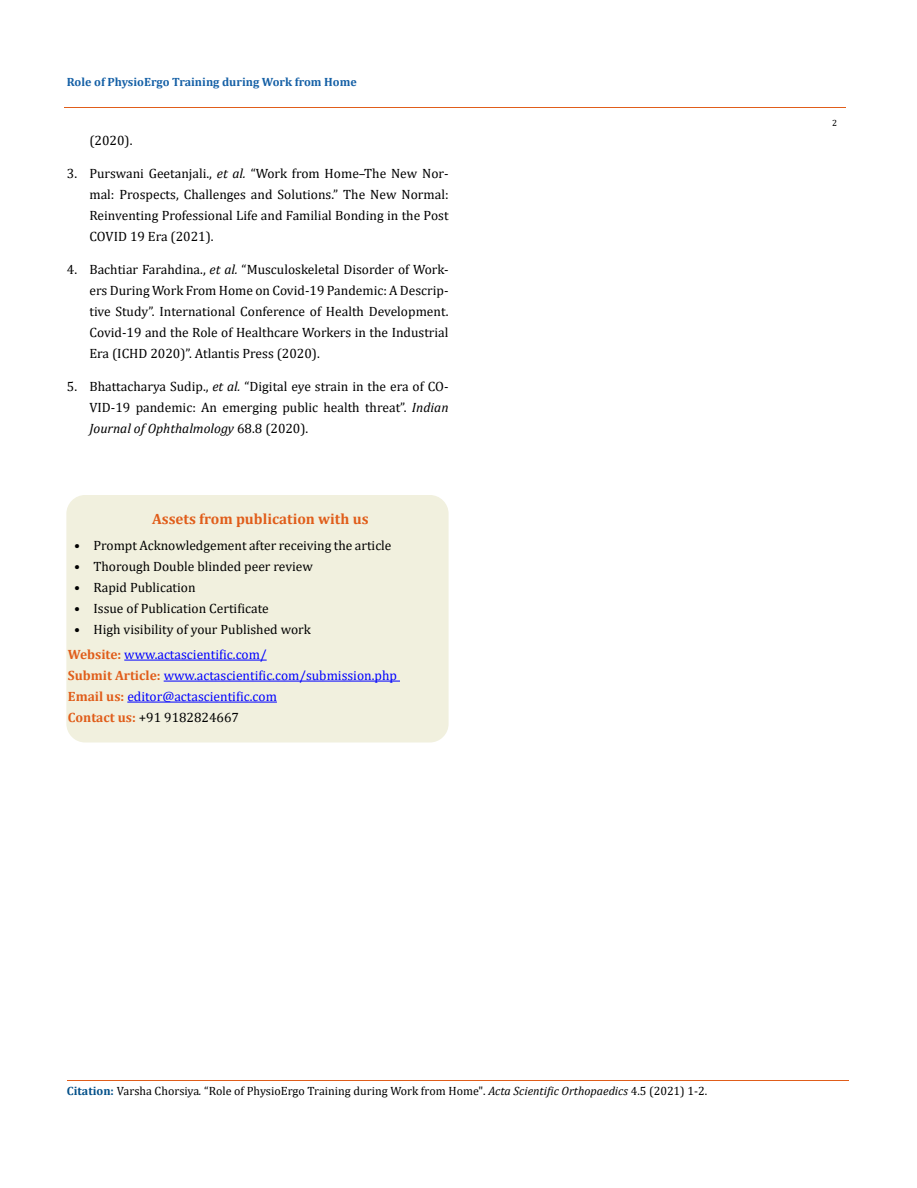
<style>
.page{position:relative;width:917px;height:1188px;background:#fff}
.page>*{position:absolute;margin:0;border:0;box-sizing:border-box;transform-origin:0 0}
.t1{font:700 15px "Cambria";color:#e05d1a}
.t2{font:13.5px/21px "Cambria";color:#000;text-align:justify}
.t3{font:13.5px/21px "Cambria";color:#00f}
.t4{font:12px "Cambria";color:#000}
.t5{font:700 12px "Cambria";color:#1560a6}
.t6{font:9px "Cambria";color:#000}
.s1{font-style:italic}
.s2{font-weight:700;color:#e05d1a}
.s3{color:#000}
.s4{font-weight:700;color:#035089}
</style>
<div class="page">
<div style="left:67px;top:496px;width:381px;height:246px;background:#f1f0de;border-radius:18px"></div>
<div style="left:66px;top:495px;width:382px;height:247px;border:2px solid #f1f0de;border-radius:18px"></div>
<hr style="left:124px;top:660px;width:143px;height:1px;background:#00f">
<hr style="left:164px;top:681px;width:236px;height:1px;background:#00f">
<hr style="left:127px;top:702px;width:150px;height:1px;background:#00f">
<hr style="left:64px;top:108px;width:781px;height:1px;background:#e05d1a">
<hr style="left:67px;top:1080px;width:781px;height:1px;background:#e05d1a">
<p class="t5" style="left:67px;top:73px;width:291px">Role of PhysioErgo Training during Work from Home</p>
<p class="t2" style="left:89px;top:130px;width:44px">(2020).</p>
<p class="t2" style="left:89px;top:163px;width:360px;text-indent:-23px">3. Purswani Geetanjali., <span class="s1">et al.</span> “Work from Home–The New Nor&shy;mal: Prospects, Challenges and Solutions.” The New Normal:<br>Reinventing Professional Life and Familial Bonding in the Post COVID 19 Era (2021).</p>
<p class="t2" style="left:89px;top:259px;width:360px;text-indent:-23px">4. Bachtiar Farahdina., <span class="s1">et al.</span> “Musculoskeletal Disorder of Work&shy;ers During Work From Home on Covid-19 Pandemic: A Descrip&shy;tive Study”. International Conference of Health Development.<br>Covid-19 and the Role of Healthcare Workers in the Industrial Era (ICHD 2020)”. Atlantis Press (2020).</p>
<p class="t2" style="left:89px;top:376px;width:360px;text-indent:-23px">5. Bhattacharya Sudip., <span class="s1">et al.</span> “Digital eye strain in the era of CO-VID-19 pandemic: An emerging public health threat”. <span class="s1">Indian Journal of Ophthalmology</span> 68.8 (2020).</p>
<p class="t1" style="left:152px;top:508px;width:218px">Assets from publication with us</p>
<p class="t2" style="left:74px;top:534px;width:319px">• Prompt Acknowledgement after receiving the article</p>
<p class="t2" style="left:74px;top:555px;width:240px">• Thorough Double blinded peer review</p>
<p class="t2" style="left:74px;top:576px;width:123px">• Rapid Publication</p>
<p class="t2" style="left:74px;top:597px;width:196px">• Issue of Publication Certificate</p>
<p class="t2" style="left:74px;top:618px;width:238px">• High visibility of your Published work</p>
<p class="t3" style="left:68px;top:644px;width:330px"><span class="s2">Website:</span> www.actascientific.com/<br><span class="s2">Submit Article:</span> www.actascientific.com/submission.php <span class="s2">Email us:</span> editor@actascientific.com<br><span class="s2">Contact us:</span> <span class="s3">+91 9182824667</span></p>
<p class="t6" style="left:832px;top:118px;width:6px">2</p>
<p class="t4" style="left:67px;top:1084px;width:642px"><span class="s4">Citation:</span> Varsha Chorsiya<span class="s1">.</span> “Role of PhysioErgo Training during Work from Home". <span class="s1">Acta Scientific Orthopaedics</span> 4.5 (2021) 1-2.</p>
</div>
